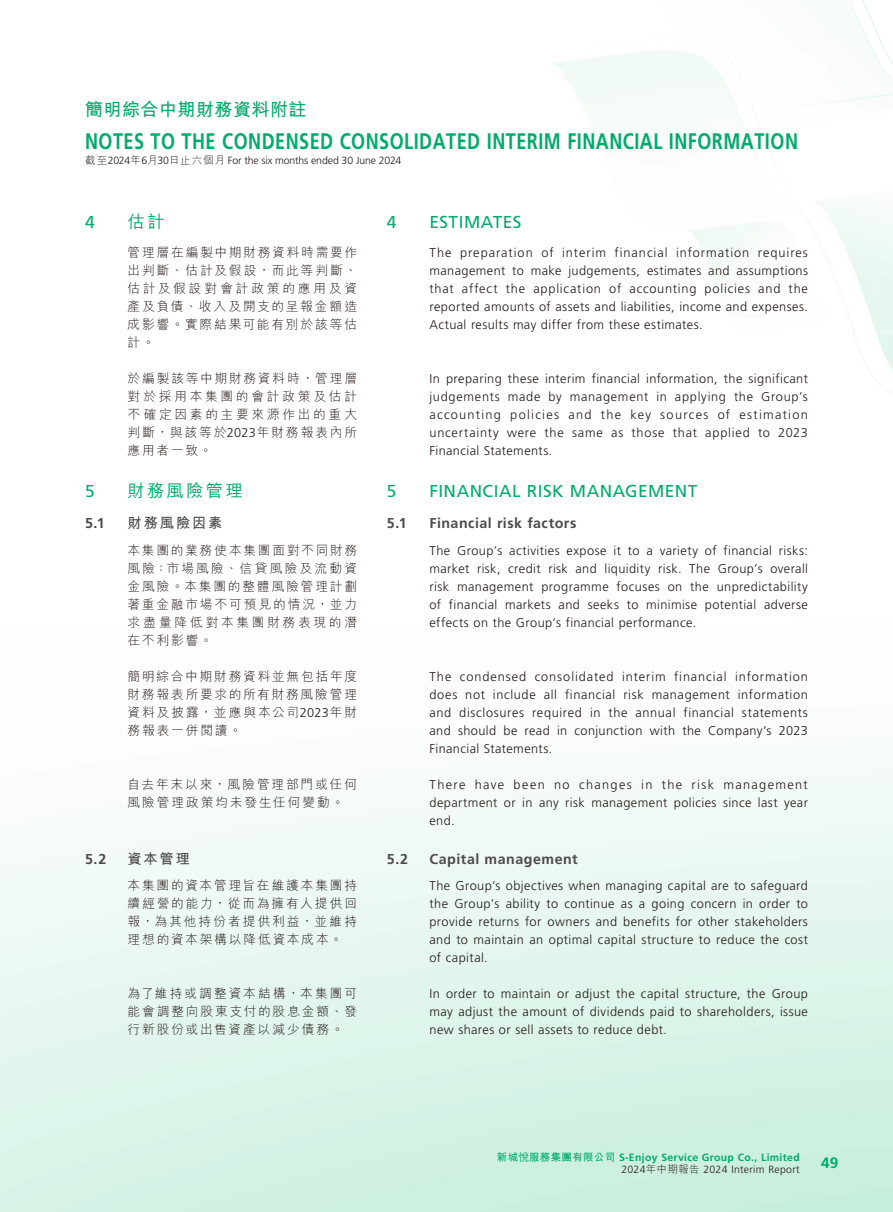
<style>
.page{position:relative;width:893px;height:1212px;background:#fff}
.page>*{position:absolute;margin:0;border:0;box-sizing:border-box;transform-origin:0 0}
.t1{font:700 22.5px "Frutiger LT Std";letter-spacing:.03em;color:#00ab6b;scale:.8 1}
.t2{font:700 18px "M Hei HK";letter-spacing:.03em;color:#00ab6b}
.t3{font:17.25px "Frutiger LT Std";letter-spacing:.03em;color:#00ab6b}
.t4{font:500 17.25px "M Hei HK";letter-spacing:.14em;color:#00ab6b}
.t5{font:700 15px "Frutiger LT Std";color:#00ab6b}
.t6{font:700 14.25px "Frutiger LT Std";letter-spacing:.035em;color:#4d4a4a}
.t7{font:700 14.25px "M Hei HK";letter-spacing:.13em;color:#4d4a4a}
.t8{font:300 12.75px/18px "Frutiger LT Std";letter-spacing:.035em;color:#231916;text-align:justify}
.t9{font:300 12.75px/18px "M Hei HK";letter-spacing:.15em;color:#231916;text-align:justify}
.t10{font:700 10.5px/12px "Frutiger LT Std";letter-spacing:.03em;color:#00ab6b;text-align:right}
.t11{font:300 10.5px "Frutiger LT Std";letter-spacing:-.01em;color:#231916}
.s1{font-family:"M Hei HK"}
.s2{font-family:"Frutiger LT Std"}
.s3{font-family:"Source Han Sans HC";font-weight:400}
.s4{font-weight:300;color:#231916}
.s5{font-family:"M Hei HK";font-weight:300;color:#231916}
</style>
<div class="page">
<h2 class="t2" style="left:85px;top:96px;width:223px">簡明綜合中期財務資料附註</h2>
<h1 class="t1" style="left:85px;top:128px;width:893px">NOTES TO THE CONDENSED CONSOLIDATED INTERIM FINANCIAL INFORMATION</h1>
<p class="t11" style="left:85px;top:154px;width:318px"><span class="s1">截至</span>2024<span class="s1">年</span>6<span class="s1">月</span>30<span class="s1">日止六個月</span> For the six months ended 30 June 2024</p>
<h3 class="t3" style="left:85px;top:212px;width:11px">4</h3>
<h3 class="t4" style="left:128px;top:209px;width:39px">估計</h3>
<p class="t9" style="left:128px;top:243px;width:231px">管理層在編製中期財務資料時需要作出判斷、估計及假設，而此等判斷、估計及假設對會計政策的應用及資產及負債、收入及開支的呈報金額造成影響。實際結果可能有別於該等估計。</p>
<p class="t9" style="left:128px;top:369px;width:231px">於編製該等中期財務資料時，管理層對於採用本集團的會計政策及估計不確定因素的主要來源作出的重大判斷，與該等於<span class="s2">2023</span>年財務報表內所應用者一致。</p>
<h3 class="t3" style="left:85px;top:481px;width:11px">5</h3>
<h3 class="t4" style="left:128px;top:478px;width:117px">財務風險管理</h3>
<p class="t6" style="left:85px;top:515px;width:21px">5.1</p>
<p class="t7" style="left:128px;top:513px;width:96px">財務風險因素</p>
<p class="t9" style="left:128px;top:541px;width:231px">本集團的業務使本集團面對不同財務風險：市場風險、信貸風險及流動資金風險。本集團的整體風險管理計劃著重金融市場不可預見的情況，並力求盡量降低對本集團財務表現的潛在不利影響。</p>
<p class="t9" style="left:128px;top:667px;width:231px">簡明綜合中期財務資料並無包括年度財務報表所要求的所有財務風險管理資料及披露，並應與本公司<span class="s2">2023</span>年財務報表一併閱讀。</p>
<p class="t9" style="left:128px;top:775px;width:231px">自去年末以來，風險管理部門或任何風險管理政策均未發生任何變動。</p>
<p class="t6" style="left:85px;top:850px;width:23px">5.2</p>
<p class="t7" style="left:128px;top:848px;width:64px">資本管理</p>
<p class="t9" style="left:128px;top:876px;width:231px">本集團的資本管理旨在維護本集團持續經營的能力，從而為擁有人提供回報，為其他持份者提供利益，並維持理想的資本架構以降低資本成本。</p>
<p class="t9" style="left:128px;top:984px;width:231px">為了維持或調整資本結構，本集團可能會調整向股東支付的股息金額、發行新股份或出售資產以減少債務。</p>
<h3 class="t3" style="left:387px;top:212px;width:11px">4</h3>
<h3 class="t3" style="left:429px;top:212px;width:93px">ESTIMATES</h3>
<p class="t8" style="left:429px;top:243px;width:380px">The preparation of interim financial information requires management to make judgements, estimates and assumptions that affect the application of accounting policies and the reported amounts of assets and liabilities, income and expenses.<br>Actual results may differ from these estimates.</p>
<p class="t8" style="left:429px;top:369px;width:380px">In preparing these interim financial information, the significant judgements made by management in applying the Group’s accounting policies and the key sources of estimation uncertainty were the same as those that applied to 2023<br>Financial Statements.</p>
<h3 class="t3" style="left:387px;top:481px;width:11px">5</h3>
<h3 class="t3" style="left:429px;top:481px;width:269px">FINANCIAL RISK MANAGEMENT</h3>
<p class="t6" style="left:387px;top:515px;width:21px">5.1</p>
<p class="t6" style="left:429px;top:515px;width:148px">Financial risk factors</p>
<p class="t8" style="left:429px;top:542px;width:380px">The Group’s activities expose it to a variety of financial risks: market risk, credit risk and liquidity risk. The Group’s overall risk management programme focuses on the unpredictability of financial markets and seeks to minimise potential adverse effects on the Group’s financial performance.</p>
<p class="t8" style="left:429px;top:668px;width:380px">The condensed consolidated interim financial information does not include all financial risk management information and disclosures required in the annual financial statements and should be read in conjunction with the Company’s 2023<br>Financial Statements.</p>
<p class="t8" style="left:429px;top:776px;width:380px">There have been no changes in the risk management department or in any risk management policies since last year end.</p>
<p class="t6" style="left:387px;top:850px;width:23px">5.2</p>
<p class="t6" style="left:429px;top:850px;width:150px">Capital management</p>
<p class="t8" style="left:429px;top:877px;width:380px">The Group’s objectives when managing capital are to safeguard the Group’s ability to continue as a going concern in order to provide returns for owners and benefits for other stakeholders and to maintain an optimal capital structure to reduce the cost of capital.</p>
<p class="t8" style="left:429px;top:985px;width:380px">In order to maintain or adjust the capital structure, the Group may adjust the amount of dividends paid to shareholders, issue new shares or sell assets to reduce debt.</p>
<p class="t10" style="left:497px;top:1151px;width:304px"><span class="s1">新城</span><span class="s3">悅</span><span class="s1">服務集團有限公司</span> S-Enjoy Service Group Co., Limited<br><span class="s4">2024</span><span class="s5">年中期報告</span> <span class="s4">2024 Interim Report</span></p>
<p class="t5" style="left:821px;top:1154px;width:19px">49</p>
</div>
